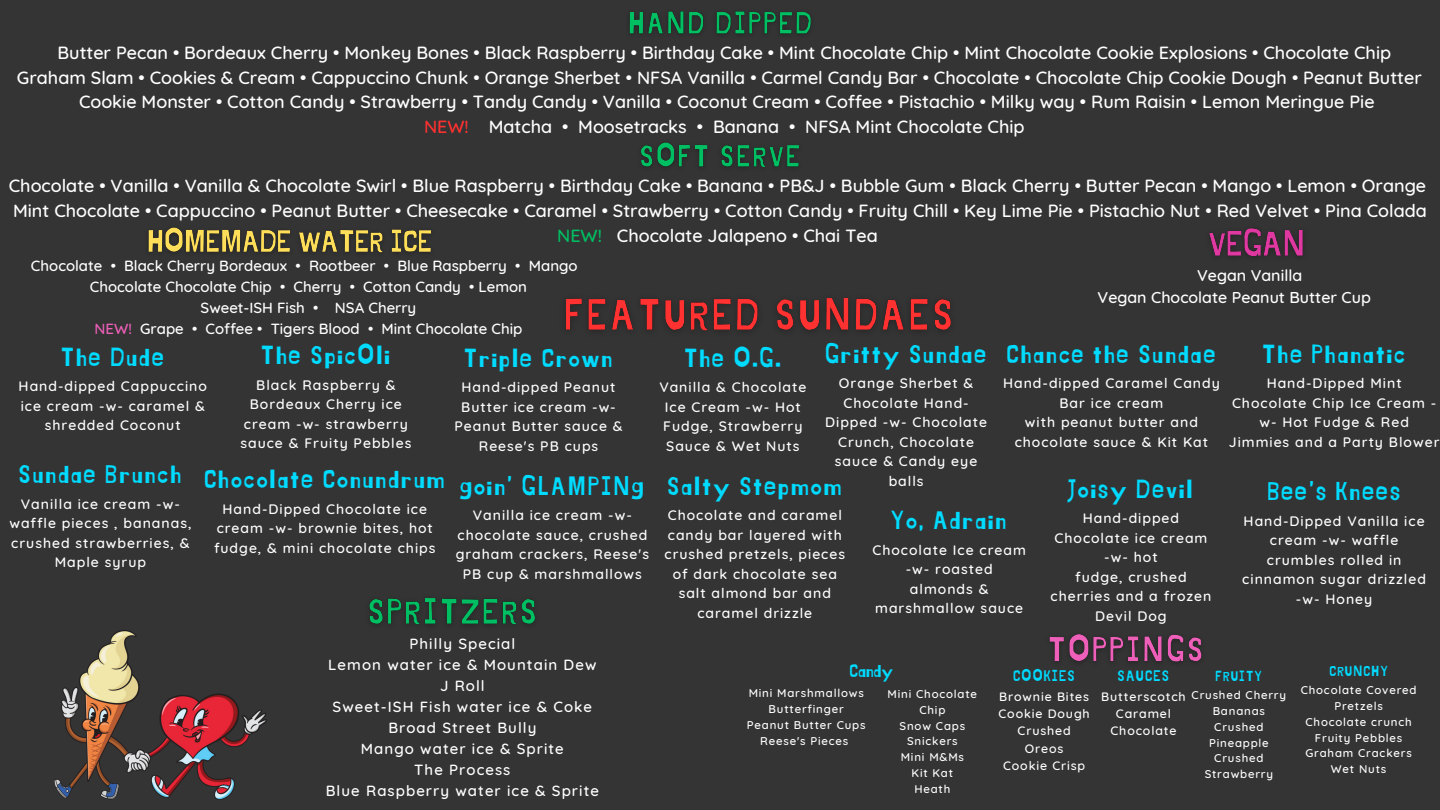
<style>
.page{position:relative;width:1440px;height:810px;background:#343434}
.page>*{position:absolute;margin:0;border:0;box-sizing:border-box;transform-origin:0 0}
.t1{font:26px "Jingleberry";letter-spacing:.07em;color:#00dbff}
.t2{font:18.2px "Jingleberry";color:#00dbff}
.t3{font:500 18px/24.8px "Quicksand";color:#fff;text-align:center}
.t4{font:500 16px/21.8px "Quicksand";color:#fff}
.t5{font:15.4px "Jingleberry";letter-spacing:.07em;color:#00dbff}
.t6{font:500 15px/21px "Quicksand";color:#fff;text-align:center}
.t7{font:500 15px/21px "Quicksand";letter-spacing:.07em;color:#fff;text-align:center}
.t8{font:14.4px "Jingleberry";letter-spacing:.07em;color:#00dbff}
.t9{font:500 14px/19.5px "Quicksand";letter-spacing:.07em;color:#fff;text-align:center}
.t10{font:500 12.4px/17.2px "Quicksand";letter-spacing:.07em;color:#fff;text-align:center}
.t11{font:500 11.4px/15.8px "Quicksand";letter-spacing:.07em;color:#fff;text-align:center}
.s1{color:#ff3131}
.s2{color:#00bf63}
.s3{color:#ee5fb9}
</style>
<div class="page">
<img style="left:55px;top:630px;width:211px;height:170px">
<img style="left:1209px;top:228px;width:94px;height:29px">
<img style="left:565px;top:298px;width:386px;height:33px">
<img style="left:629px;top:11px;width:182px;height:23px">
<img style="left:641px;top:142px;width:158px;height:25px">
<img style="left:148px;top:227px;width:283px;height:26px">
<img style="left:369px;top:598px;width:166px;height:27px">
<img style="left:1049px;top:634px;width:153px;height:28px">
<p class="t3" style="left:58px;top:40px;width:1335px">Butter Pecan • Bordeaux Cherry • Monkey Bones • Black Raspberry • Birthday Cake • Mint Chocolate Chip • Mint Chocolate Cookie Explosions • Chocolate Chip</p>
<p class="t3" style="left:17px;top:65px;width:1406px">Graham Slam • Cookies &amp; Cream • Cappuccino Chunk • Orange Sherbet • NFSA Vanilla • Carmel Candy Bar • Chocolate • Chocolate Chip Cookie Dough • Peanut Butter</p>
<p class="t3" style="left:79px;top:89px;width:1297px">Cookie Monster • Cotton Candy • Strawberry • Tandy Candy • Vanilla • Coconut Cream • Coffee • Pistachio • Milky way • Rum Raisin • Lemon Meringue Pie</p>
<p class="t3" style="left:424px;top:114px;width:602px"><span class="s1">NEW!</span> Matcha • Moosetracks • Banana • NFSA Mint Chocolate Chip</p>
<p class="t3" style="left:9px;top:173px;width:1420px">Chocolate • Vanilla • Vanilla &amp; Chocolate Swirl • Blue Raspberry • Birthday Cake • Banana • PB&amp;J • Bubble Gum • Black Cherry • Butter Pecan • Mango • Lemon • Orange<br>Mint Chocolate • Cappuccino • Peanut Butter • Cheesecake • Caramel • Strawberry • Cotton Candy • Fruity Chill • Key Lime Pie • Pistachio Nut • Red Velvet • Pina Colada<br><span class="s2">NEW!</span> Chocolate Jalapeno • Chai Tea</p>
<p class="t6" style="left:31px;top:255px;width:548px">Chocolate • Black Cherry Bordeaux • Rootbeer • Blue Raspberry • Mango Chocolate Chocolate Chip • Cherry • Cotton Candy • Lemon<br>Sweet-ISH Fish • NSA Cherry<br><span class="s3">NEW!</span> Grape • Coffee • Tigers Blood • Mint Chocolate Chip</p>
<h1 class="t1" style="left:261px;top:344px;width:131px">The SpicOli</h1>
<p class="t9" style="left:240px;top:375px;width:172px">Black Raspberry &amp;<br>Bordeaux Cherry ice cream -w- strawberry sauce &amp; Fruity Pebbles</p>
<h1 class="t1" style="left:667px;top:474px;width:176px">Salty Stepmom</h1>
<p class="t9" style="left:665px;top:505px;width:182px">Chocolate and caramel candy bar layered with crushed pretzels, pieces of dark chocolate sea salt almond bar and caramel drizzle</p>
<p class="t4" style="left:1098px;top:264px;width:275px;text-indent:100px">Vegan Vanilla<br>Vegan Chocolate Peanut Butter Cup</p>
<h1 class="t1" style="left:825px;top:342px;width:163px">Gritty Sundae</h1>
<p class="t9" style="left:825px;top:373px;width:163px">Orange Sherbet &amp;<br>Chocolate Hand-<br>Dipped -w- Chocolate<br>Crunch, Chocolate sauce &amp; Candy eye balls</p>
<h1 class="t1" style="left:1262px;top:342px;width:145px">The Phanatic</h1>
<p class="t9" style="left:1229px;top:373px;width:212px">Hand-Dipped Mint<br>Chocolate Chip Ice Cream - w- Hot Fudge &amp; Red<br>Jimmies and a Party Blower</p>
<h1 class="t1" style="left:1006px;top:342px;width:211px">Chance the Sundae</h1>
<p class="t9" style="left:1003px;top:373px;width:218px">Hand-dipped Caramel Candy<br>Bar ice cream<br>with peanut butter and chocolate sauce &amp; Kit Kat</p>
<h1 class="t1" style="left:684px;top:346px;width:98px">The O.G.</h1>
<p class="t9" style="left:659px;top:377px;width:149px;text-align:left">Vanilla &amp; Chocolate<br>Ice Cream -w- Hot<br>Fudge, Strawberry<br>Sauce &amp; Wet Nuts</p>
<h1 class="t1" style="left:61px;top:345px;width:105px">The Dude</h1>
<p class="t9" style="left:19px;top:376px;width:190px">Hand-dipped Cappuccino ice cream -w- caramel &amp; shredded Coconut</p>
<h1 class="t1" style="left:464px;top:346px;width:150px">Triple Crown</h1>
<p class="t9" style="left:455px;top:377px;width:170px">Hand-dipped Peanut<br>Butter ice cream -w-<br>Peanut Butter sauce &amp;<br>Reese's PB cups</p>
<h1 class="t1" style="left:19px;top:462px;width:164px">Sundae Brunch</h1>
<p class="t9" style="left:9px;top:494px;width:184px">Vanilla ice cream -w&shy;waffle pieces , bananas, crushed strawberries, &amp;<br>Maple syrup</p>
<h1 class="t1" style="left:204px;top:467px;width:242px">Chocolate Conundrum</h1>
<p class="t9" style="left:214px;top:499px;width:223px">Hand-Dipped Chocolate ice cream -w- brownie bites, hot fudge, &amp; mini chocolate chips</p>
<h1 class="t1" style="left:460px;top:474px;width:185px">goin’ GLAMPINg</h1>
<p class="t9" style="left:456px;top:505px;width:195px">Vanilla ice cream -w&shy;chocolate sauce, crushed graham crackers, Reese's<br>PB cup &amp; marshmallows</p>
<h1 class="t1" style="left:1068px;top:477px;width:126px">Joisy Devil</h1>
<p class="t9" style="left:1051px;top:508px;width:162px">Hand-dipped<br>Chocolate ice cream -w- hot<br>fudge, crushed cherries and a frozen<br>Devil Dog</p>
<h1 class="t1" style="left:1267px;top:480px;width:134px">Bee's Knees</h1>
<p class="t9" style="left:1242px;top:511px;width:185px">Hand-Dipped Vanilla ice cream -w- waffle crumbles rolled in cinnamon sugar drizzled -w- Honey</p>
<h1 class="t1" style="left:891px;top:509px;width:117px">Yo, Adrain</h1>
<p class="t9" style="left:872px;top:540px;width:155px">Chocolate Ice cream -w- roasted<br>almonds &amp; marshmallow sauce</p>
<p class="t7" style="left:326px;top:633px;width:275px">Philly Special<br>Lemon water ice &amp; Mountain Dew<br>J Roll<br>Sweet-ISH Fish water ice &amp; Coke<br>Broad Street Bully<br>Mango water ice &amp; Sprite<br>The Process<br>Blue Raspberry water ice &amp; Sprite</p>
<h2 class="t2" style="left:850px;top:663px;width:45px">Candy</h2>
<p class="t11" style="left:747px;top:685px;width:120px">Mini Marshmallows<br>Butterfinger<br>Peanut Butter Cups<br>Reese's Pieces</p>
<p class="t11" style="left:888px;top:686px;width:91px">Mini Chocolate<br>Chip<br>Snow Caps<br>Snickers<br>Mini M&amp;Ms<br>Kit Kat<br>Heath</p>
<p class="t5" style="left:1013px;top:669px;width:63px">COOKIES</p>
<p class="t10" style="left:999px;top:688px;width:93px">Brownie Bites<br>Cookie Dough<br>Crushed<br>Oreos<br>Cookie Crisp</p>
<p class="t5" style="left:1118px;top:669px;width:53px">SAUCES</p>
<p class="t10" style="left:1101px;top:688px;width:86px">Butterscotch<br>Caramel<br>Chocolate</p>
<p class="t8" style="left:1216px;top:670px;width:48px">FRUITY</p>
<p class="t11" style="left:1192px;top:687px;width:96px">Crushed Cherry<br>Bananas<br>Crushed<br>Pineapple<br>Crushed<br>Strawberry</p>
<p class="t8" style="left:1329px;top:665px;width:60px">CRUNCHY</p>
<p class="t11" style="left:1301px;top:682px;width:117px">Chocolate Covered<br>Pretzels<br>Chocolate crunch<br>Fruity Pebbles<br>Graham Crackers<br>Wet Nuts</p>
</div>
